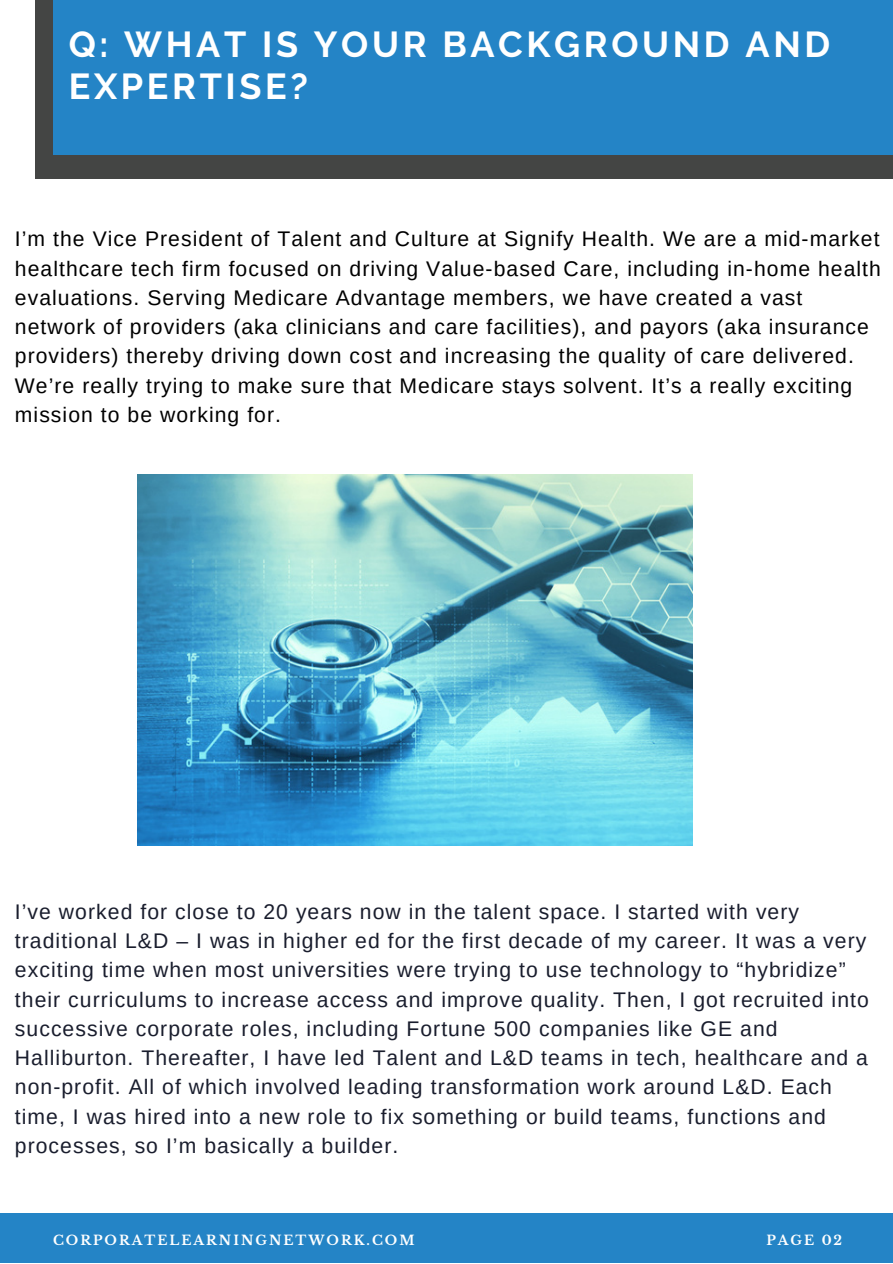
<style>
.page{position:relative;width:893px;height:1264px;background:#fff}
.page>*{position:absolute;margin:0;border:0;box-sizing:border-box;transform-origin:0 0}
.t1{font:700 36px/41.5px "Raleway";letter-spacing:.1em;color:#fff}
.t2{font:21.15px/29.2px "Arimo";letter-spacing:.05em;color:#191d2d}
.t3{font:21.15px/29.2px "Arimo";letter-spacing:.05em;color:#000}
.t4{font:700 13.2px "Libre Baskerville";letter-spacing:.15em;color:#fff}
</style>
<div class="page">
<div style="left:0;top:1213px;width:892px;height:49px;background:#2484c6"></div>
<div style="left:35px;top:0;width:857px;height:179px;background:#444544"></div>
<div style="left:53px;top:0;width:839px;height:154px;background:#2484c6"></div>
<img style="left:137px;top:474px;width:555px;height:371px">
<h1 class="t1" style="left:69px;top:24px;width:762px">Q: WHAT IS YOUR BACKGROUND AND<br>EXPERTISE?</h1>
<p class="t3" style="left:15px;top:224px;width:867px">I’m the Vice President of Talent and Culture at Signify Health. We are a mid-market healthcare tech firm focused on driving Value-based Care, including in-home health evaluations. Serving Medicare Advantage members, we have created a vast network of providers (aka clinicians and care facilities), and payors (aka insurance providers) thereby driving down cost and increasing the quality of care delivered.<br>We’re really trying to make sure that Medicare stays solvent. It’s a really exciting mission to be working for.</p>
<p class="t2" style="left:15px;top:896px;width:855px">I’ve worked for close to 20 years now in the talent space. I started with very traditional L&amp;D – I was in higher ed for the first decade of my career. It was a very exciting time when most universities were trying to use technology to “hybridize” their curriculums to increase access and improve quality. Then, I got recruited into successive corporate roles, including Fortune 500 companies like GE and Halliburton. Thereafter, I have led Talent and L&amp;D teams in tech, healthcare and a non-profit. All of which involved leading transformation work around L&amp;D. Each time, I was hired into a new role to fix something or build teams, functions and processes, so I’m basically a builder.</p>
<p class="t4" style="left:53px;top:1232px;width:363px">CORPORATELEARNINGNETWORK.COM</p>
<p class="t4" style="left:766px;top:1232px;width:77px">PAGE 02</p>
</div>
